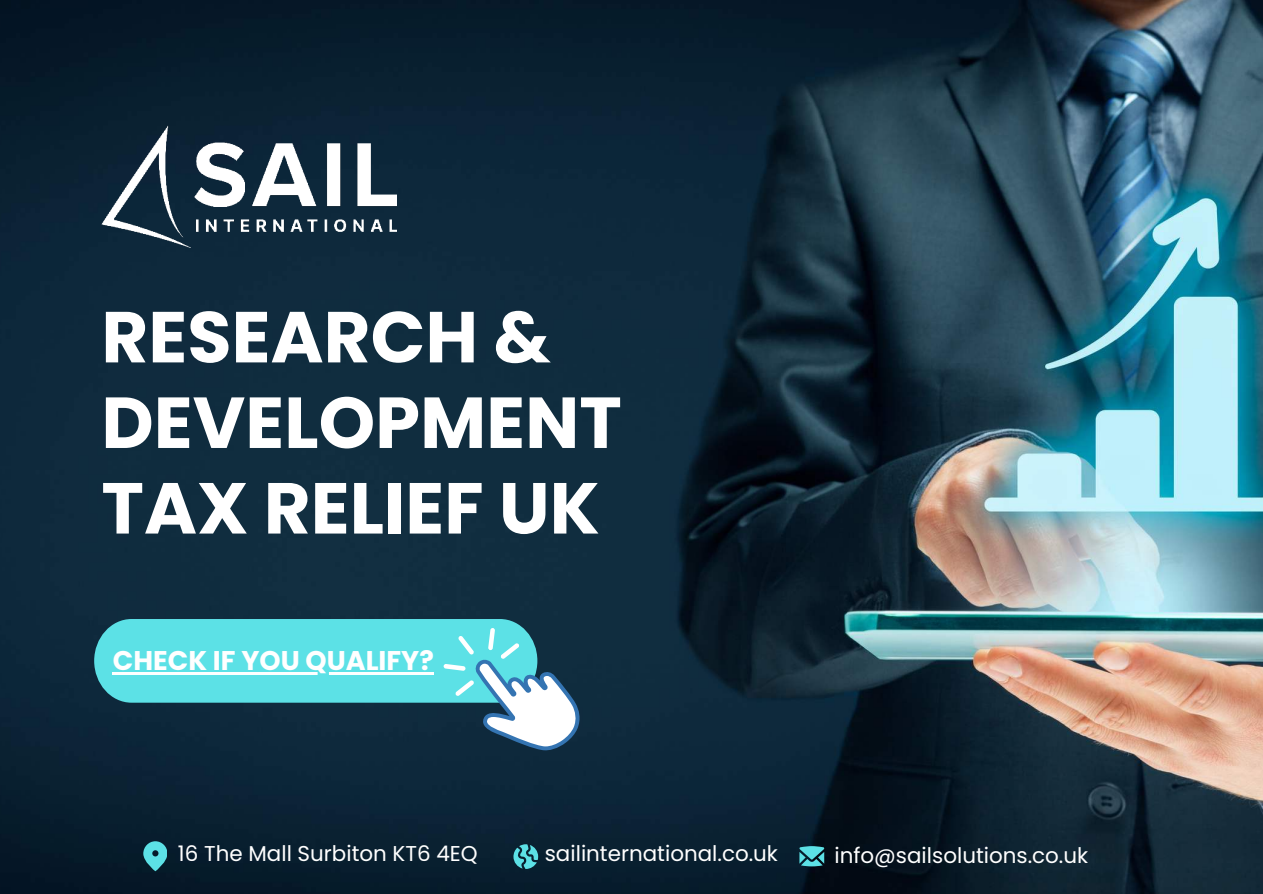
<style>
.page{position:relative;width:1263px;height:894px;background:#fff}
.page>*{position:absolute;margin:0;border:0;box-sizing:border-box;transform-origin:0 0}
.t1{font:700 72px/85.5px "Poppins";color:#fff}
.t2{font:700 27px "Poppins";color:#fff}
.t3{font:21.45px "Poppins";color:#fff}
</style>
<div class="page">
<img style="left:0;top:0;width:1263px;height:893px">
<img style="left:101px;top:125px;width:295px;height:122px">
<svg style="left:143px;top:841px;width:24px;height:30px"></svg>
<svg style="left:513px;top:844px;width:25px;height:24px"></svg>
<svg style="left:799px;top:845px;width:25px;height:21px"></svg>
<svg style="left:94px;top:618px;width:487px;height:133px;background:#499aa5"></svg>
<hr style="left:113px;top:672px;width:321px;height:2px;background:#fff">
<h1 class="t1" style="left:101px;top:295px;width:522px">RESEARCH &amp;<br>DEVELOPMENT<br>TAX RELIEF UK</h1>
<p class="t2" style="left:113px;top:645px;width:323px">CHECK IF YOU QUALIFY?</p>
<p class="t3" style="left:178px;top:840px;width:301px">16 The Mall Surbiton KT6 4EQ</p>
<p class="t3" style="left:545px;top:840px;width:235px">sailinternational.co.uk</p>
<p class="t3" style="left:834px;top:842px;width:255px">info@sailsolutions.co.uk</p>
</div>
